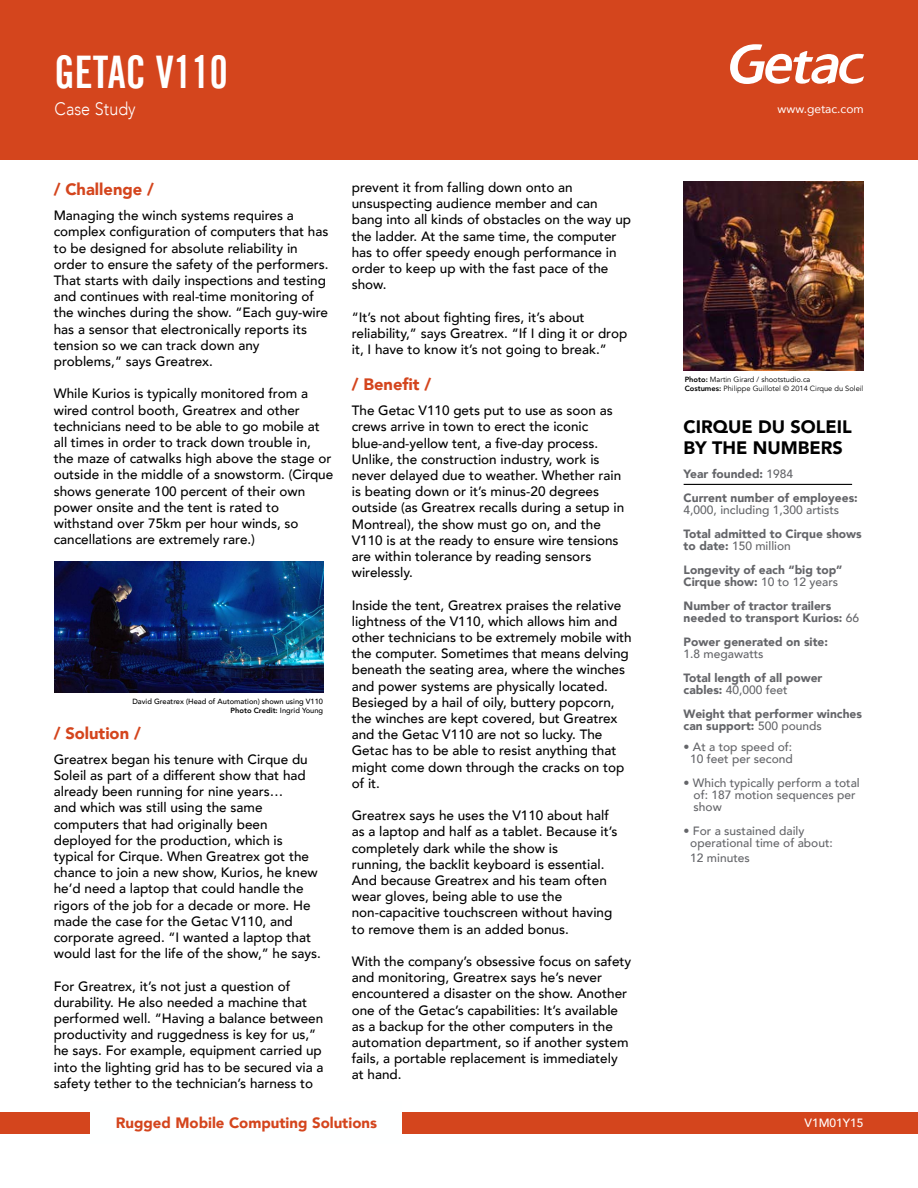
<style>
.page{position:relative;width:918px;height:1188px;background:#fff}
.page>*{position:absolute;margin:0;border:0;box-sizing:border-box;transform-origin:0 0}
.t1{font:45px "Trade Gothic Bold Cond Twenty";color:#fff;scale:.9 1}
.t2{font:900 18px/21.6px "Avenir";color:#000}
.t3{font:300 18px "Avenir";color:#fff;scale:.9 1}
.t4{font:900 16.5px "Avenir";color:#d4451d}
.t5{font:900 15px "Avenir";color:#d4451d}
.t6{font:500 13.5px/16.2px "Avenir";color:#000}
.t7{font:900 12px/12px "Avenir";color:#646569}
.t8{font:500 12px/12px "Avenir";color:#646569}
.t9{font:12px "Avenir";color:#fff}
.t10{font:500 12px "Avenir";color:#fff}
.t11{font:7.5px/9px "Avenir";color:#000}
.t12{font:500 7.5px/9px "Avenir";color:#000;text-align:right}
.s1{font-weight:800}
.s2{font-weight:500}
</style>
<div class="page">
<hr style="left:684px;top:484px;width:168px;height:1px;background:#000">
<div style="left:0;top:1112px;width:918px;height:22px;background:#d4451d"></div>
<div style="left:91px;top:1102px;width:311px;height:42px;background:#feffff"></div>
<div style="left:0;top:0;width:918px;height:160px;background:#d4451d"></div>
<img style="left:684px;top:181px;width:180px;height:189px">
<svg style="left:730px;top:44px;width:134px;height:40px"></svg>
<img style="left:54px;top:562px;width:270px;height:130px">
<h1 class="t1" style="left:55px;top:45px;width:194px">GETAC V110</h1>
<h2 class="t3" style="left:55px;top:98px;width:92px">Case Study</h2>
<p class="t6" style="left:352px;top:178px;width:281px">prevent it from falling down onto an unsuspecting audience member and can bang into all kinds of obstacles on the way up the ladder. At the same time, the computer has to offer speedy enough performance in order to keep up with the fast pace of the show.</p>
<p class="t6" style="left:352px;top:308px;width:277px">“It’s not about fighting fires, it’s about reliability,” says Greatrex. “If I ding it or drop it, I have to know it’s not going to break.”</p>
<p class="t4" style="left:352px;top:370px;width:81px">/ Benefit /</p>
<p class="t6" style="left:352px;top:402px;width:274px">The Getac V110 gets put to use as soon as crews arrive in town to erect the iconic blue-and-yellow tent, a five-day process.<br>Unlike, the construction industry, work is never delayed due to weather. Whether rain is beating down or it’s minus-20 degrees outside (as Greatrex recalls during a setup in Montreal), the show must go on, and the V110 is at the ready to ensure wire tensions are within tolerance by reading sensors wirelessly.</p>
<p class="t6" style="left:352px;top:596px;width:282px">Inside the tent, Greatrex praises the relative lightness of the V110, which allows him and other technicians to be extremely mobile with the computer. Sometimes that means delving beneath the seating area, where the winches and power systems are physically located.<br>Besieged by a hail of oily, buttery popcorn, the winches are kept covered, but Greatrex and the Getac V110 are not so lucky. The Getac has to be able to resist anything that might come down through the cracks on top of it.</p>
<p class="t6" style="left:352px;top:807px;width:267px">Greatrex says he uses the V110 about half as a laptop and half as a tablet. Because it’s completely dark while the show is<br>running, the backlit keyboard is essential.<br>And because Greatrex and his team often wear gloves, being able to use the non-capacitive touchscreen without having to remove them is an added bonus.</p>
<p class="t6" style="left:352px;top:952px;width:281px">With the company’s obsessive focus on safety and monitoring, Greatrex says he’s never encountered a disaster on the show. Another one of the Getac’s capabilities: It’s available as a backup for the other computers in the automation department, so if another system fails, a portable replacement is immediately at hand.</p>
<p class="t5" style="left:116px;top:1110px;width:263px">Rugged Mobile Computing Solutions</p>
<p class="t4" style="left:54px;top:175px;width:102px">/ Challenge /</p>
<p class="t6" style="left:54px;top:207px;width:276px">Managing the winch systems requires a complex configuration of computers that has to be designed for absolute reliability in order to ensure the safety of the performers.<br>That starts with daily inspections and testing and continues with real-time monitoring of the winches during the show. “Each guy-wire has a sensor that electronically reports its tension so we can track down any problems,” says Greatrex.</p>
<p class="t6" style="left:54px;top:385px;width:281px">While Kurios is typically monitored from a wired control booth, Greatrex and other technicians need to be able to go mobile at all times in order to track down trouble in, the maze of catwalks high above the stage or outside in the middle of a snowstorm. (Cirque shows generate 100 percent of their own power onsite and the tent is rated to withstand over 75km per hour winds, so cancellations are extremely rare.)</p>
<p class="t12" style="left:132px;top:696px;width:192px">David Greatrex (Head of Automation) shown using V110<br><span class="s1">Photo Credit:</span> Ingrid Young</p>
<p class="t4" style="left:54px;top:719px;width:89px">/ Solution /</p>
<p class="t6" style="left:54px;top:750px;width:269px">Greatrex began his tenure with Cirque du Soleil as part of a different show that had already been running for nine years…<br>and which was still using the same computers that had originally been deployed for the production, which is typical for Cirque. When Greatrex got the chance to join a new show, Kurios, he knew he’d need a laptop that could handle the rigors of the job for a decade or more. He made the case for the Getac V110, and corporate agreed. “I wanted a laptop that would last for the life of the show,” he says.</p>
<p class="t6" style="left:54px;top:977px;width:271px">For Greatrex, it’s not just a question of durability. He also needed a machine that performed well. “Having a balance between productivity and ruggedness is key for us,” he says. For example, equipment carried up into the lighting grid has to be secured via a safety tether to the technician’s harness to</p>
<p class="t9" style="left:778px;top:99px;width:88px">www.getac.com</p>
<p class="t11" style="left:685px;top:375px;width:180px"><span class="s1">Photo:</span> Martin Girard / shootstudio.ca<br><span class="s1">Costumes:</span> Philippe Guillotel © 2014 Cirque du Soleil</p>
<h2 class="t2" style="left:684px;top:415px;width:170px">CIRQUE DU SOLEIL<br>BY THE NUMBERS</h2>
<p class="t7" style="left:684px;top:462px;width:176px;line-height:24px">Year founded: <span class="s2">1984<br></span>Current number of employees:</p>
<p class="t8" style="left:684px;top:504px;width:157px">4,000, including 1,300 artists</p>
<p class="t7" style="left:684px;top:528px;width:180px">Total admitted to Cirque shows to date: <span class="s2">150 million</span></p>
<p class="t7" style="left:684px;top:564px;width:160px">Longevity of each “big top”<br>Cirque show: <span class="s2">10 to 12 years</span></p>
<p class="t7" style="left:684px;top:600px;width:177px">Number of tractor trailers needed to transport Kurios: <span class="s2">66</span></p>
<p class="t7" style="left:684px;top:636px;width:146px">Power generated on site:</p>
<p class="t8" style="left:684px;top:648px;width:82px">1.8 megawatts</p>
<p class="t7" style="left:684px;top:672px;width:140px">Total length of all power cables: <span class="s2">40,000 feet</span></p>
<p class="t7" style="left:684px;top:708px;width:180px">Weight that performer winches can support: <span class="s2">500 pounds</span></p>
<p class="t8" style="left:684px;top:741px;width:111px;text-align:center">• At a top speed of:<br>10 feet per second</p>
<p class="t8" style="left:694px;top:777px;width:168px;text-indent:-10px">• Which typically perform a total of: 187 motion sequences per show</p>
<p class="t8" style="left:690px;top:825px;width:144px;text-indent:-7px">• For a sustained daily operational time of about:</p>
<p class="t8" style="left:690px;top:851px;width:61px">12 minutes</p>
<p class="t10" style="left:804px;top:1112px;width:61px">V1M01Y15</p>
</div>
